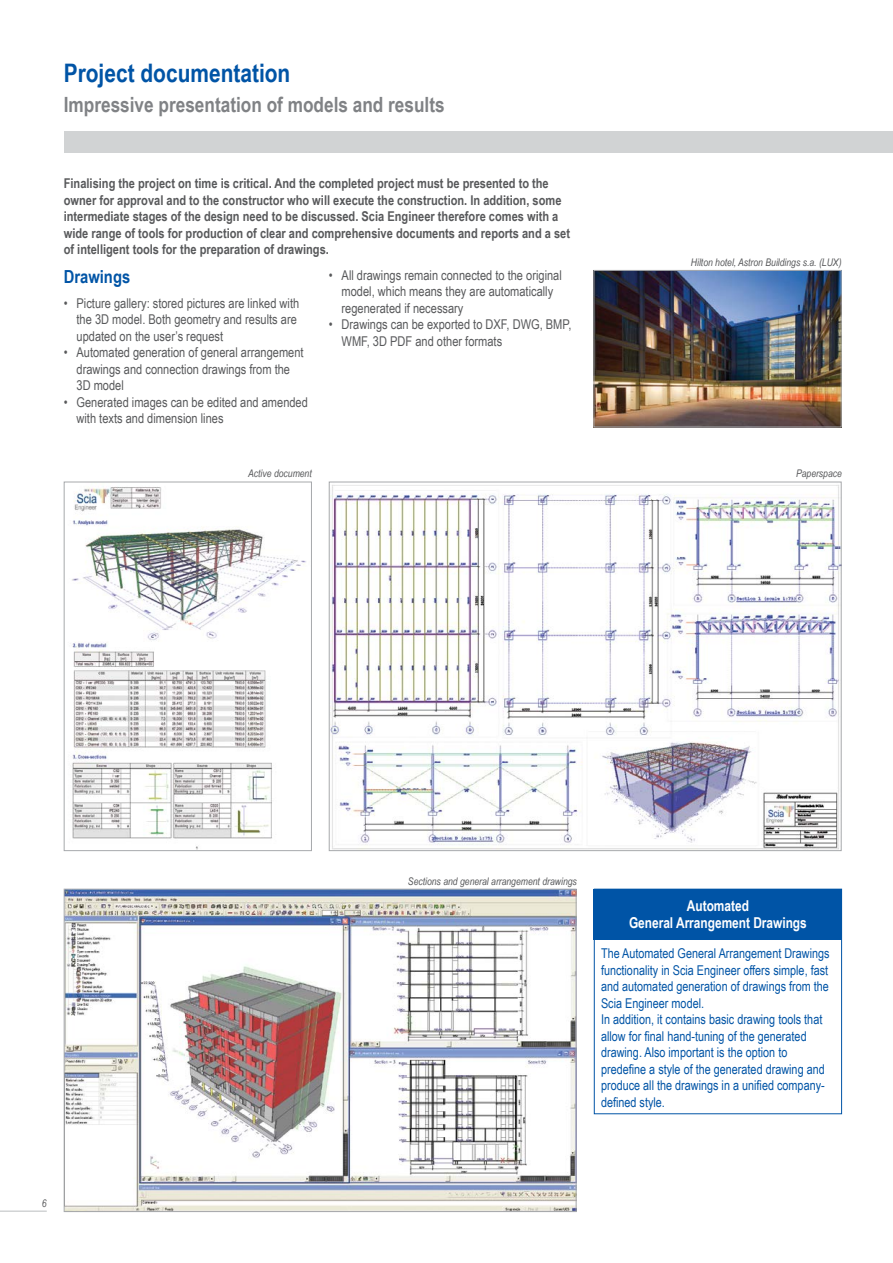
<style>
.page{position:relative;width:893px;height:1263px;background:#fff}
.page>*{position:absolute;margin:0;border:0;box-sizing:border-box;transform-origin:0 0}
.t1{font:700 25.5px "Arial Narrow";color:#0054a6}
.t2{font:700 21px "Arial Narrow";color:#808285}
.t3{font:700 18px "Arial Narrow";color:#0054a6}
.t4{font:700 15px/16.5px "Arial Narrow";color:#fff;text-align:center}
.t5{font:13.5px/16.5px "Arial Narrow";color:#58595b}
.t6{font:700 13.5px/16.5px "Arial Narrow";color:#58595b}
.t7{font:13.5px/16.5px "Arial Narrow";color:#0054a6}
.t8{font:italic 10.5px "Arial Narrow";color:#58595b}
</style>
<div class="page">
<div style="left:64px;top:132px;width:829px;height:21px;background:#d1d3d4"></div>
<hr style="left:0;top:1210px;width:47px;height:2px;background:#d1d3d4">
<img style="left:72px;top:487px;width:234px;height:362px">
<div style="left:64px;top:482px;width:248px;height:369px;border:1px solid #a7a9ac"></div>
<div style="left:594px;top:889px;width:248px;height:225px;border:1px solid #0054a6"></div>
<div style="left:594px;top:889px;width:248px;height:50px;background:#0054a6"></div>
<img style="left:595px;top:272px;width:245px;height:153px">
<div style="left:593px;top:270px;width:249px;height:157px;border:1px solid #a7a9ac"></div>
<img style="left:66px;top:891px;width:508px;height:319px">
<div style="left:64px;top:889px;width:512px;height:323px;border:1px solid #a7a9ac"></div>
<img style="left:331px;top:485px;width:509px;height:364px">
<h1 class="t1" style="left:64px;top:54px;width:228px">Project documentation</h1>
<h2 class="t2" style="left:64px;top:89px;width:382px">Impressive presentation of models and results</h2>
<p class="t6" style="left:64px;top:175px;width:508px">Finalising the project on time is critical. And the completed project must be presented to the owner for approval and to the constructor who will execute the construction. In addition, some intermediate stages of the design need to be discussed. Scia Engineer therefore comes with a wide range of tools for production of clear and comprehensive documents and reports and a set of intelligent tools for the preparation of drawings.</p>
<h3 class="t3" style="left:64px;top:263px;width:68px">Drawings</h3>
<p class="t5" style="left:77px;top:294px;width:224px;text-indent:-13px">• Picture gallery: stored pictures are linked with the 3D model. Both geometry and results are updated on the user’s request</p>
<p class="t5" style="left:77px;top:344px;width:229px;text-indent:-13px">• Automated generation of general arrangement drawings and connection drawings from the<br>3D model</p>
<p class="t5" style="left:77px;top:393px;width:233px;text-indent:-13px">• Generated images can be edited and amended with texts and dimension lines</p>
<p class="t5" style="left:342px;top:266px;width:222px;text-indent:-13px">• All drawings remain connected to the original model, which means they are automatically regenerated if necessary</p>
<p class="t5" style="left:342px;top:316px;width:231px;text-indent:-13px">• Drawings can be exported to DXF, DWG, BMP,<br>WMF, 3D PDF and other formats</p>
<p class="t8" style="left:248px;top:466px;width:65px">Active document</p>
<p class="t8" style="left:691px;top:255px;width:152px">Hilton hotel, Astron Buildings s.a. (LUX)</p>
<p class="t8" style="left:796px;top:466px;width:47px">Paperspace</p>
<p class="t8" style="left:42px;top:1196px;width:6px">6</p>
<p class="t8" style="left:408px;top:873px;width:170px">Sections and general arrangement drawings</p>
<p class="t4" style="left:629px;top:897px;width:179px">Automated<br>General Arrangement Drawings</p>
<p class="t7" style="left:601px;top:945px;width:230px">The Automated General Arrangement Drawings functionality in Scia Engineer offers simple, fast and automated generation of drawings from the Scia Engineer model.<br>In addition, it contains basic drawing tools that allow for final hand-tuning of the generated drawing. Also important is the option to predefine a style of the generated drawing and produce all the drawings in a unified company&shy;defined style.</p>
</div>
